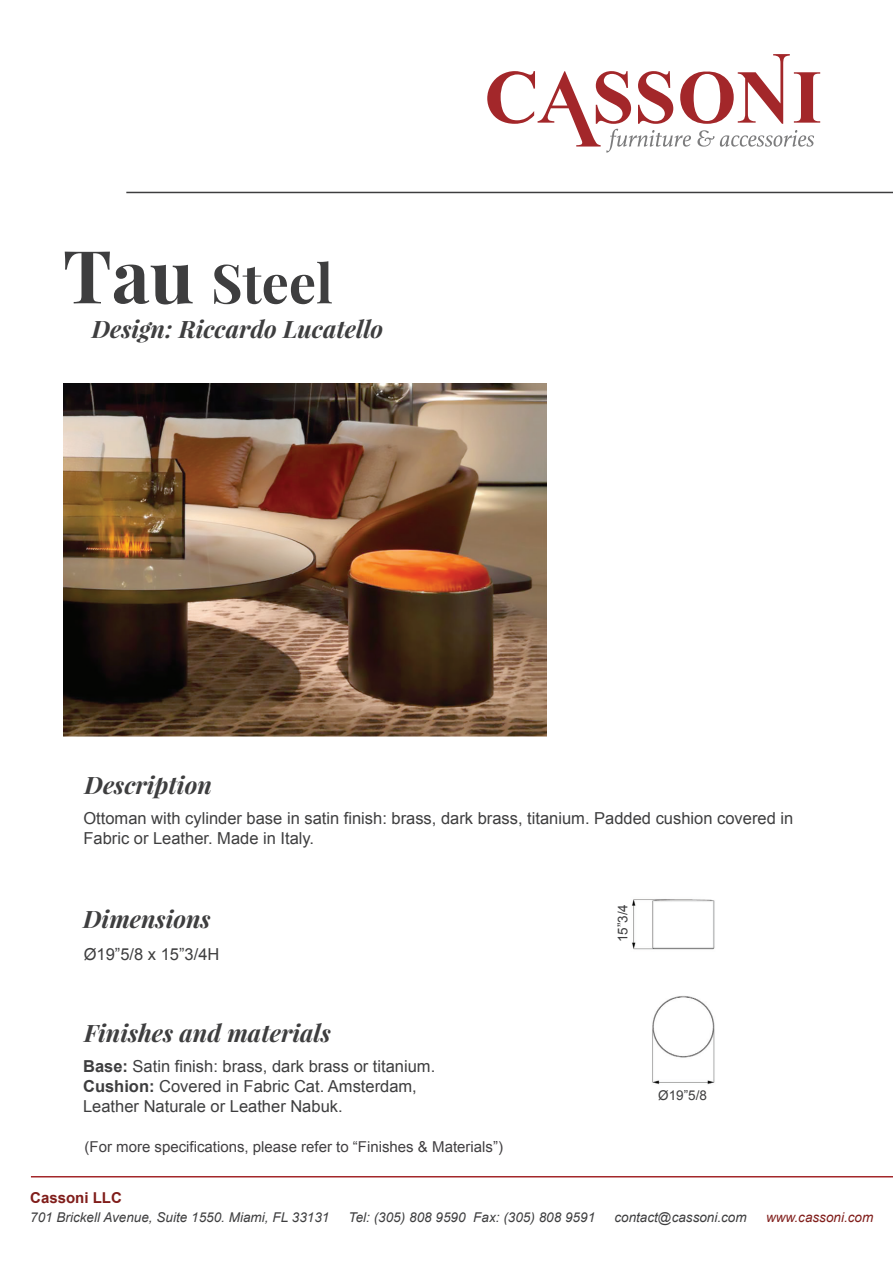
<style>
.page{position:relative;width:893px;height:1263px;background:#fff}
.page>*{position:absolute;margin:0;border:0;box-sizing:border-box;transform-origin:0 0}
.t1{font:700 54px "Playfair Display";color:#3e3e3f}
.t2{font:italic 700 24px "Playfair Display";color:#3e3e3f}
.t3{font:16.5px/19.8px "Arial";color:#3e3e3f}
.t4{font:15px "Arial";color:#413f41}
.t5{font:700 15px "Arial";color:#801d1a}
.t6{font:italic 13.5px "Arial";color:#3e3e3f}
.t7{font:italic 13.5px "Arial";color:#801d1a}
.t8{font:13.5px "Arial";color:#3e3e3f}
.s1{font-size:73.2px}
.s2{font-weight:700}
</style>
<div class="page">
<img style="left:632px;top:899px;width:83px;height:186px">
<hr style="left:31px;top:1176px;width:862px;height:1px;background:#a3272a">
<hr style="left:126px;top:192px;width:767px;height:1px;background:#3e3e3f">
<svg style="left:487px;top:54px;width:333px;height:99px"></svg>
<img style="left:64px;top:383px;width:483px;height:354px">
<h1 class="t1" style="left:63px;top:249px;width:271px"><span class="s1">Tau</span> Steel</h1>
<h2 class="t2" style="left:92px;top:313px;width:293px">Design: Riccardo Lucatello</h2>
<h2 class="t2" style="left:85px;top:768px;width:129px">Description</h2>
<p class="t3" style="left:83px;top:808px;width:711px">Ottoman with cylinder base in satin finish: brass, dark brass, titanium. Padded cushion covered in<br>Fabric or Leather. Made in Italy.</p>
<h2 class="t2" style="left:83px;top:903px;width:129px">Dimensions</h2>
<p class="t3" style="left:84px;top:944px;width:137px">Ø19”5/8 x 15”3/4H</p>
<h2 class="t2" style="left:84px;top:1017px;width:248px">Finishes and materials</h2>
<p class="t3" style="left:83px;top:1057px;width:354px"><span class="s2">Base:</span> Satin finish: brass, dark brass or titanium.<br><span class="s2">Cushion:</span> Covered in Fabric Cat. Amsterdam,<br>Leather Naturale or Leather Nabuk.</p>
<p class="t4" style="left:85px;top:1137px;width:420px">(For more specifications, please refer to “Finishes &amp; Materials”)</p>
<p class="t8" style="left:614px;top:942px;width:40px;rotate:-90deg">15”3/4</p>
<p class="t8" style="left:658px;top:1087px;width:50px">Ø19”5/8</p>
<p class="t5" style="left:30px;top:1187px;width:93px">Cassoni LLC</p>
<p class="t6" style="left:30px;top:1209px;width:301px">701 Brickell Avenue, Suite 1550. Miami, FL 33131</p>
<p class="t6" style="left:349px;top:1209px;width:248px">Tel: (305) 808 9590 Fax: (305) 808 9591</p>
<p class="t6" style="left:614px;top:1209px;width:134px">contact@cassoni.com</p>
<p class="t7" style="left:766px;top:1209px;width:109px">www.cassoni.com</p>
</div>
